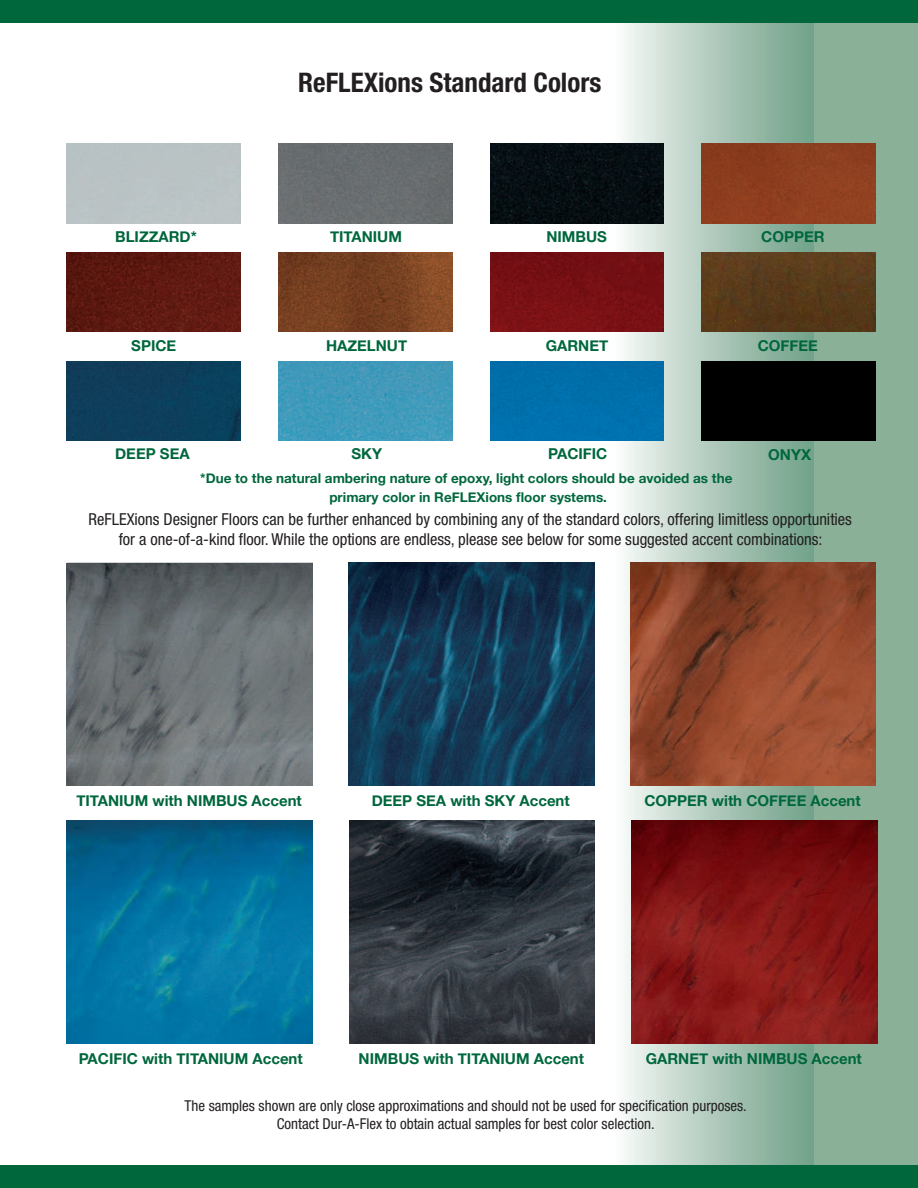
<style>
.page{position:relative;width:918px;height:1188px;background:#fff}
.page>*{position:absolute;margin:0;border:0;box-sizing:border-box;transform-origin:0 0}
.t1{font:700 condensed 27px "Helvetica Neue";color:#231f20}
.t2{font:condensed 16.5px/19.8px "Helvetica Neue";color:#231f20;text-align:center}
.t3{font:700 15px "Helvetica Neue";color:#00673d}
.t4{font:condensed 15px/18px "Helvetica Neue";color:#231f20;text-align:center}
.t5{font:700 13.5px/19.4px "Helvetica Neue";color:#00673d;text-align:center}
</style>
<div class="page">
<div style="left:812px;top:5px;width:106px;height:1183px;background:#8ab198"></div>
<div style="left:616px;top:5px;width:198px;height:1183px;background:linear-gradient(to right,#f4f7f5,#6f9e85)"></div>
<div style="left:0;top:0;width:918px;height:23px;background:#00673d"></div>
<div style="left:0;top:1165px;width:918px;height:23px;background:#00673d"></div>
<img style="left:630px;top:562px;width:246px;height:223px">
<img style="left:67px;top:563px;width:245px;height:222px">
<img style="left:67px;top:821px;width:245px;height:223px">
<img style="left:632px;top:821px;width:245px;height:223px">
<img style="left:348px;top:562px;width:246px;height:223px">
<img style="left:349px;top:821px;width:246px;height:223px">
<div style="left:279px;top:144px;width:173px;height:79px;background:#686d6f"></div>
<div style="left:702px;top:144px;width:174px;height:79px;background:#8e3e1f"></div>
<img style="left:279px;top:252px;width:173px;height:80px">
<img style="left:702px;top:252px;width:173px;height:80px">
<img style="left:279px;top:361px;width:173px;height:80px">
<div style="left:702px;top:361px;width:173px;height:80px;background:#000"></div>
<img style="left:67px;top:252px;width:173px;height:80px">
<div style="left:67px;top:361px;width:174px;height:80px;background:#0d3e5b"></div>
<img style="left:490px;top:144px;width:174px;height:79px">
<img style="left:490px;top:252px;width:174px;height:80px">
<div style="left:490px;top:361px;width:174px;height:80px;background:#0070ab"></div>
<p class="t3" style="left:115px;top:227px;width:83px">BLIZZARD*</p>
<p class="t3" style="left:131px;top:336px;width:46px">SPICE</p>
<h1 class="t1" style="left:298px;top:73px;width:305px">ReFLEXions Standard Colors</h1>
<p class="t3" style="left:330px;top:227px;width:73px">TITANIUM</p>
<p class="t3" style="left:546px;top:227px;width:62px">NIMBUS</p>
<p class="t3" style="left:761px;top:227px;width:65px">COPPER</p>
<p class="t3" style="left:326px;top:336px;width:83px">HAZELNUT</p>
<p class="t3" style="left:546px;top:336px;width:64px">GARNET</p>
<p class="t3" style="left:758px;top:336px;width:62px">COFFEE</p>
<p class="t3" style="left:115px;top:445px;width:76px">DEEP SEA</p>
<p class="t3" style="left:548px;top:445px;width:61px">PACIFIC</p>
<p class="t3" style="left:768px;top:445px;width:44px">ONYX</p>
<p class="t5" style="left:200px;top:468px;width:534px">*Due to the natural ambering nature of epoxy, light colors should be avoided as the primary color in ReFLEXions floor systems.</p>
<p class="t3" style="left:351px;top:445px;width:32px">SKY</p>
<p class="t2" style="left:89px;top:511px;width:765px">ReFLEXions Designer Floors can be further enhanced by combining any of the standard colors, offering limitless opportunities for a one-of-a-kind floor. While the options are endless, please see below for some suggested accent combinations:</p>
<p class="t3" style="left:76px;top:791px;width:227px">TITANIUM with NIMBUS Accent</p>
<p class="t3" style="left:372px;top:791px;width:200px">DEEP SEA with SKY Accent</p>
<p class="t3" style="left:644px;top:791px;width:218px">COPPER with COFFEE Accent</p>
<p class="t3" style="left:79px;top:1049px;width:226px">PACIFIC with TITANIUM Accent</p>
<p class="t3" style="left:359px;top:1049px;width:227px">NIMBUS with TITANIUM Accent</p>
<p class="t3" style="left:646px;top:1049px;width:218px">GARNET with NIMBUS Accent</p>
<p class="t4" style="left:185px;top:1098px;width:564px">The samples shown are only close approximations and should not be used for specification purposes.<br>Contact Dur-A-Flex to obtain actual samples for best color selection.</p>
</div>
